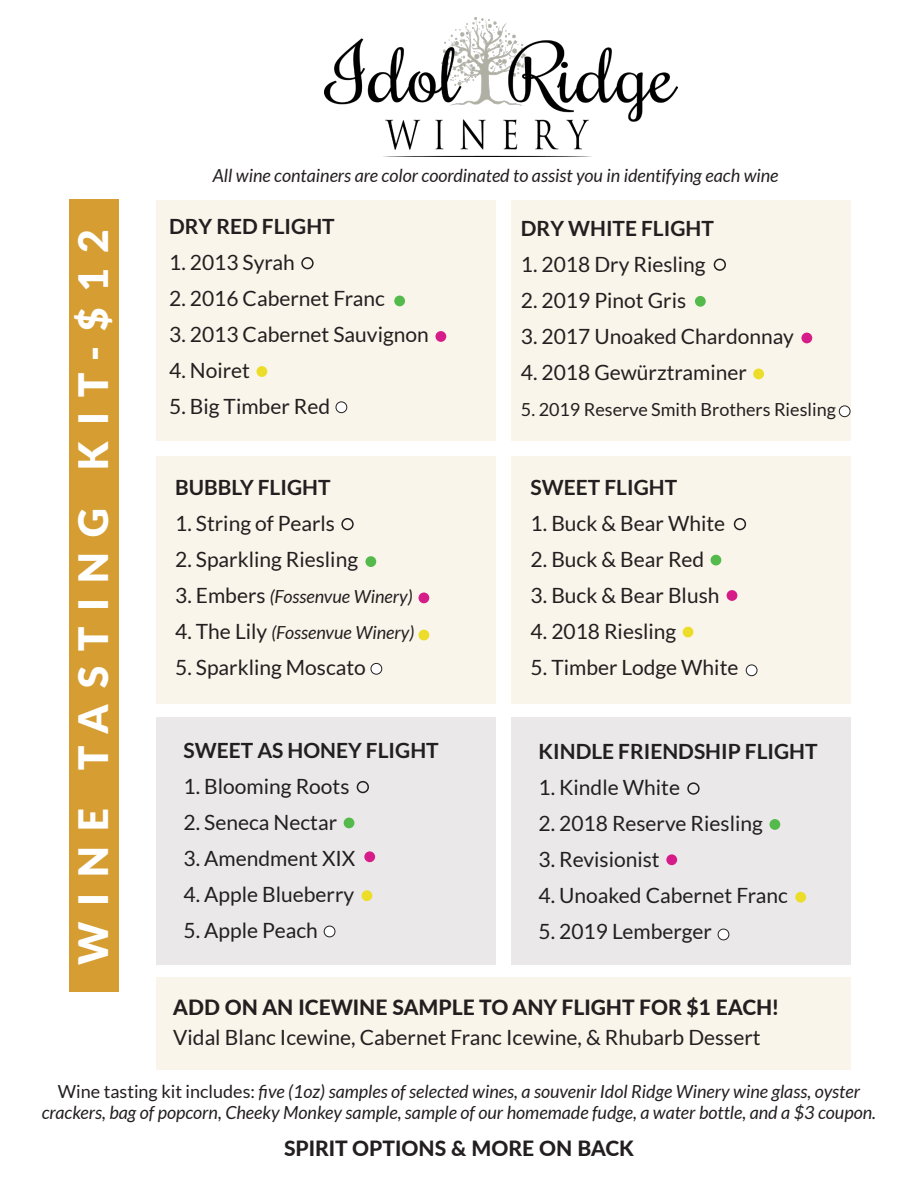
<style>
.page{position:relative;width:918px;height:1188px;background:#fff}
.page>*{position:absolute;margin:0;border:0;box-sizing:border-box;transform-origin:0 0}
.t1{font:900 40.5px "Lato";letter-spacing:.38em;color:#fff}
.t2{font:21px "Lato";color:#231f20}
.t3{font:700 21px "Lato";color:#231f20}
.t4{font:800 21px "Lato";color:#231f20}
.t5{font:italic 18px "Lato";color:#231f20}
.t6{font:18px "Lato";color:#231f20}
.s1{font-style:normal;font-size:21px}
.s2{font-style:normal}
</style>
<div class="page">
<img style="left:325px;top:18px;width:352px;height:139px">
<div style="left:69px;top:199px;width:50px;height:793px;background:#d69e32"></div>
<div style="left:156px;top:200px;width:339px;height:240px;background:#faf5ea"></div>
<div style="left:394px;top:296px;width:11px;height:10px;background:#55ba4c;border-radius:50%"></div>
<div style="left:511px;top:200px;width:340px;height:240px;background:#faf5ea"></div>
<div style="left:156px;top:456px;width:339px;height:248px;background:#faf5ea"></div>
<div style="left:511px;top:456px;width:340px;height:248px;background:#faf5ea"></div>
<div style="left:156px;top:717px;width:339px;height:248px;background:#ebe8e9"></div>
<div style="left:511px;top:717px;width:340px;height:248px;background:#ebe8e9"></div>
<div style="left:156px;top:977px;width:695px;height:92px;background:#faf5ea"></div>
<div style="left:301px;top:257px;width:13px;height:12px;border:2px solid #231f20;border-radius:50%"></div>
<div style="left:435px;top:331px;width:11px;height:11px;background:#d61c88;border-radius:50%"></div>
<div style="left:257px;top:366px;width:10px;height:11px;background:#ebdd29;border-radius:50%"></div>
<div style="left:336px;top:402px;width:11px;height:11px;background:#fff;border-radius:50%"></div>
<div style="left:336px;top:402px;width:11px;height:11px;border:1px solid #231f20;border-radius:50%"></div>
<div style="left:714px;top:259px;width:12px;height:12px;border:2px solid #231f20;border-radius:50%"></div>
<div style="left:695px;top:296px;width:11px;height:11px;background:#55ba4c;border-radius:50%"></div>
<div style="left:801px;top:333px;width:11px;height:10px;background:#d61c88;border-radius:50%"></div>
<div style="left:753px;top:369px;width:11px;height:10px;background:#ebdd29;border-radius:50%"></div>
<div style="left:839px;top:406px;width:11px;height:11px;background:#fff;border-radius:50%"></div>
<div style="left:839px;top:406px;width:11px;height:11px;border:1px solid #231f20;border-radius:50%"></div>
<div style="left:341px;top:518px;width:13px;height:12px;border:2px solid #231f20;border-radius:50%"></div>
<div style="left:365px;top:556px;width:11px;height:11px;background:#55ba4c;border-radius:50%"></div>
<div style="left:419px;top:593px;width:10px;height:10px;background:#d61c88;border-radius:50%"></div>
<div style="left:419px;top:630px;width:10px;height:10px;background:#ebdd29;border-radius:50%"></div>
<div style="left:371px;top:663px;width:11px;height:11px;background:#fff;border-radius:50%"></div>
<div style="left:371px;top:663px;width:11px;height:11px;border:1px solid #231f20;border-radius:50%"></div>
<div style="left:746px;top:665px;width:11px;height:11px;background:#fff;border-radius:50%"></div>
<div style="left:746px;top:665px;width:11px;height:11px;border:1px solid #231f20;border-radius:50%"></div>
<div style="left:683px;top:627px;width:10px;height:10px;background:#ebdd29;border-radius:50%"></div>
<div style="left:727px;top:590px;width:10px;height:11px;background:#d61c88;border-radius:50%"></div>
<div style="left:711px;top:555px;width:10px;height:11px;background:#55ba4c;border-radius:50%"></div>
<div style="left:734px;top:518px;width:12px;height:12px;border:2px solid #231f20;border-radius:50%"></div>
<div style="left:357px;top:781px;width:12px;height:12px;border:2px solid #231f20;border-radius:50%"></div>
<div style="left:344px;top:818px;width:10px;height:10px;background:#55ba4c;border-radius:50%"></div>
<div style="left:364px;top:851px;width:11px;height:11px;background:#d61c88;border-radius:50%"></div>
<div style="left:362px;top:890px;width:10px;height:11px;background:#ebdd29;border-radius:50%"></div>
<div style="left:324px;top:926px;width:11px;height:11px;background:#fff;border-radius:50%"></div>
<div style="left:324px;top:926px;width:11px;height:11px;border:1px solid #231f20;border-radius:50%"></div>
<div style="left:718px;top:929px;width:11px;height:11px;background:#fff;border-radius:50%"></div>
<div style="left:718px;top:929px;width:11px;height:11px;border:1px solid #231f20;border-radius:50%"></div>
<div style="left:795px;top:892px;width:11px;height:11px;background:#ebdd29;border-radius:50%"></div>
<div style="left:666px;top:854px;width:11px;height:11px;background:#d61c88;border-radius:50%"></div>
<div style="left:769px;top:819px;width:11px;height:11px;background:#55ba4c;border-radius:50%"></div>
<div style="left:687px;top:782px;width:13px;height:13px;border:2px solid #231f20;border-radius:50%"></div>
<p class="t1" style="left:70px;top:965px;width:737px;rotate:-90deg">WINE TASTING KIT-$12</p>
<p class="t5" style="left:213px;top:165px;width:567px">All wine containers are color coordinated to assist you in identifying each wine</p>
<p class="t3" style="left:169px;top:215px;width:167px">DRY RED FLIGHT</p>
<p class="t2" style="left:169px;top:251px;width:127px">1. 2013 Syrah</p>
<p class="t2" style="left:169px;top:287px;width:217px">2. 2016 Cabernet Franc</p>
<p class="t2" style="left:169px;top:323px;width:261px">3. 2013 Cabernet Sauvignon</p>
<p class="t2" style="left:169px;top:359px;width:82px">4. Noiret</p>
<p class="t2" style="left:169px;top:395px;width:162px">5. Big Timber Red</p>
<p class="t3" style="left:175px;top:476px;width:157px">BUBBLY FLIGHT</p>
<p class="t2" style="left:175px;top:512px;width:161px">1. String of Pearls</p>
<p class="t2" style="left:175px;top:548px;width:184px">2. Sparkling Riesling</p>
<p class="t5" style="left:175px;top:587px;width:239px"><span class="s1">3. Embers</span> (Fossenvue Winery)</p>
<p class="t5" style="left:175px;top:623px;width:241px"><span class="s1">4. The Lily</span> (Fossenvue Winery)</p>
<p class="t2" style="left:175px;top:656px;width:192px">5. Sparkling Moscato</p>
<p class="t3" style="left:184px;top:738px;width:257px">SWEET AS HONEY FLIGHT</p>
<p class="t2" style="left:184px;top:774px;width:167px">1. Blooming Roots</p>
<p class="t2" style="left:184px;top:810px;width:155px">2. Seneca Nectar</p>
<p class="t2" style="left:184px;top:846px;width:173px">3. Amendment XIX</p>
<p class="t2" style="left:184px;top:882px;width:172px">4. Apple Blueberry</p>
<p class="t2" style="left:184px;top:918px;width:136px">5. Apple Peach</p>
<p class="t3" style="left:521px;top:216px;width:195px">DRY WHITE FLIGHT</p>
<p class="t2" style="left:521px;top:252px;width:186px">1. 2018 Dry Riesling</p>
<p class="t2" style="left:521px;top:288px;width:167px">2. 2019 Pinot Gris</p>
<p class="t2" style="left:521px;top:324px;width:274px">3. 2017 Unoaked Chardonnay</p>
<p class="t2" style="left:521px;top:360px;width:228px">4. 2018 Gewürztraminer</p>
<p class="t6" style="left:521px;top:399px;width:316px">5. 2019 Reserve Smith Brothers Riesling</p>
<p class="t3" style="left:531px;top:476px;width:148px">SWEET FLIGHT</p>
<p class="t2" style="left:531px;top:512px;width:196px">1. Buck &amp; Bear White</p>
<p class="t2" style="left:531px;top:548px;width:175px">2. Buck &amp; Bear Red</p>
<p class="t2" style="left:531px;top:584px;width:190px">3. Buck &amp; Bear Blush</p>
<p class="t2" style="left:531px;top:620px;width:147px">4. 2018 Riesling</p>
<p class="t2" style="left:531px;top:656px;width:209px">5. Timber Lodge White</p>
<p class="t3" style="left:539px;top:739px;width:281px">KINDLE FRIENDSHIP FLIGHT</p>
<p class="t2" style="left:539px;top:776px;width:143px">1. Kindle White</p>
<p class="t2" style="left:539px;top:812px;width:226px">2. 2018 Reserve Riesling</p>
<p class="t2" style="left:539px;top:848px;width:123px">3. Revisionist</p>
<p class="t2" style="left:539px;top:884px;width:251px">4. Unoaked Cabernet Franc</p>
<p class="t2" style="left:539px;top:920px;width:175px">5. 2019 Lemberger</p>
<p class="t4" style="left:173px;top:992px;width:607px">ADD ON AN ICEWINE SAMPLE TO ANY FLIGHT FOR $1 EACH!</p>
<p class="t2" style="left:173px;top:1026px;width:589px">Vidal Blanc Icewine, Cabernet Franc Icewine, &amp; Rhubarb Dessert</p>
<p class="t5" style="left:58px;top:1081px;width:804px"><span class="s2">Wine tasting kit includes:</span> five (1oz) samples of selected wines, a souvenir Idol Ridge Winery wine glass, oyster</p>
<p class="t5" style="left:42px;top:1103px;width:836px">crackers, bag of popcorn, Cheeky Monkey sample, sample of our homemade fudge, a water bottle, and a $3 coupon.</p>
<p class="t4" style="left:284px;top:1133px;width:351px">SPIRIT OPTIONS &amp; MORE ON BACK</p>
</div>
